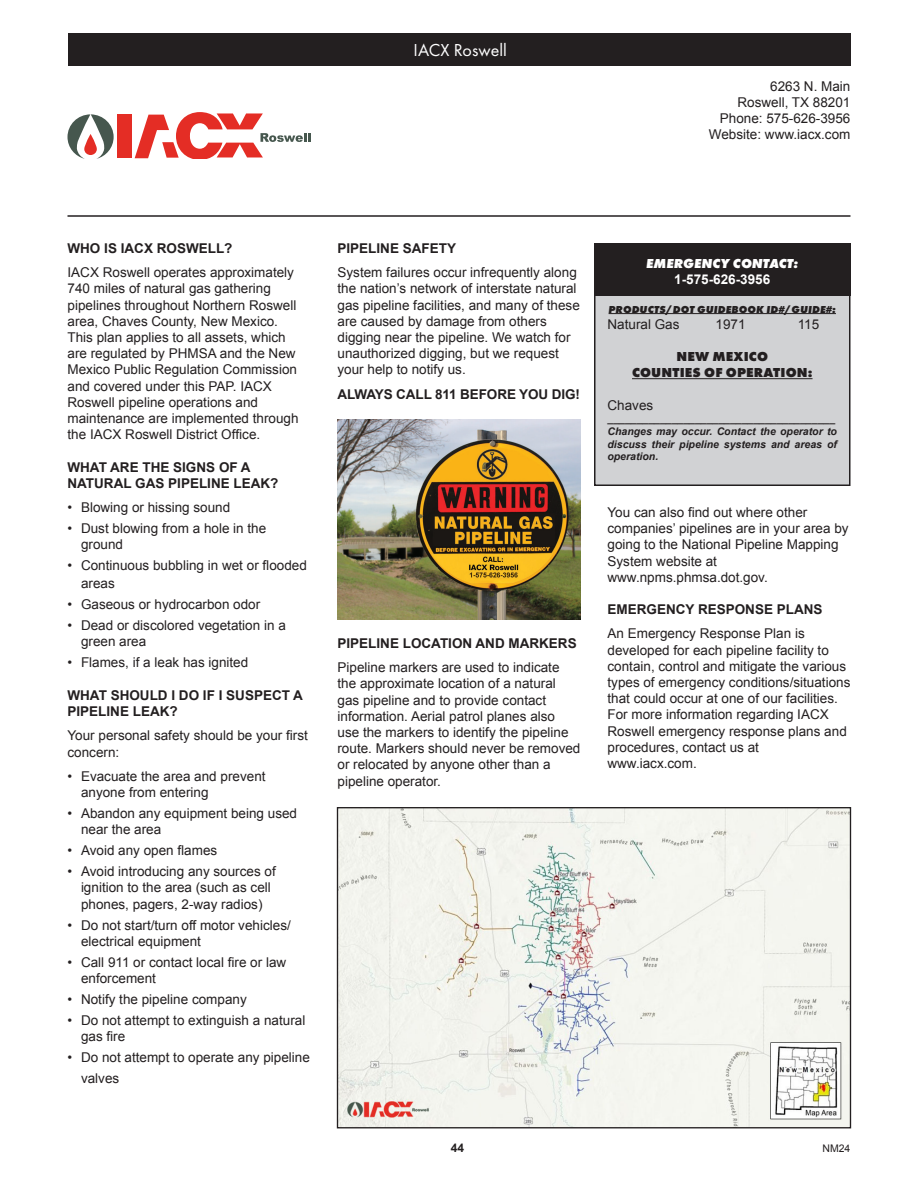
<style>
.page{position:relative;width:918px;height:1188px;background:#fff}
.page>*{position:absolute;margin:0;border:0;box-sizing:border-box;transform-origin:0 0}
.t1{font:18px "Futura PT";color:#fff}
.t2{font:13.5px/16.2px "Arial";color:#231f20}
.t3{font:700 13.5px/16.2px "Arial";color:#231f20}
.t4{font:800 13.5px "Futura PT";letter-spacing:.01em;color:#231f20}
.t5{font:italic 800 13.5px "Futura PT";color:#fff}
.t6{font:700 13.5px "Arial";color:#fff}
.t7{font:700 12px "Arial";color:#231f20}
.t8{font:italic 700 10.5px/12.6px "Arial";color:#231f20;text-align:justify}
.t9{font:italic 800 10.5px "Futura PT";letter-spacing:.01em;color:#231f20}
.t10{font:10.5px "Arial";color:#231f20}
</style>
<div class="page">
<hr style="left:68px;top:215px;width:782px;height:2px;background:#231f20">
<div style="left:68px;top:34px;width:783px;height:32px;background:#231f20"></div>
<div style="left:595px;top:244px;width:255px;height:241px;background:#d1d2d4"></div>
<div style="left:594px;top:243px;width:256px;height:243px;border:2px solid #231f20"></div>
<div style="left:594px;top:244px;width:257px;height:52px;background:#231f20"></div>
<hr style="left:609px;top:313px;width:227px;height:1px;background:#231f20">
<hr style="left:632px;top:378px;width:181px;height:1px;background:#231f20">
<img style="left:338px;top:420px;width:242px;height:200px">
<div style="left:117px;top:115px;width:15px;height:43px;background:#e42d25"></div>
<svg style="left:68px;top:114px;width:46px;height:44px"></svg>
<svg style="left:135px;top:112px;width:175px;height:46px"></svg>
<img style="left:339px;top:809px;width:510px;height:317px">
<div style="left:337px;top:807px;width:514px;height:321px;border:1px solid #231f20"></div>
<p class="t1" style="left:414px;top:39px;width:95px">IACX Roswell</p>
<p class="t2" style="left:770px;top:78px;width:82px">6263 N. Main</p>
<p class="t2" style="left:737px;top:94px;width:115px">Roswell, TX 88201</p>
<p class="t2" style="left:720px;top:111px;width:132px">Phone: 575-626-3956</p>
<p class="t2" style="left:709px;top:127px;width:143px">Website: www.iacx.com</p>
<p class="t3" style="left:68px;top:240px;width:167px">WHO IS IACX ROSWELL?</p>
<p class="t2" style="left:68px;top:264px;width:233px">IACX Roswell operates approximately 740 miles of natural gas gathering pipelines throughout Northern Roswell area, Chaves County, New Mexico.<br>This plan applies to all assets, which are regulated by PHMSA and the New Mexico Public Regulation Commission and covered under this PAP. IACX Roswell pipeline operations and maintenance are implemented through the IACX Roswell District Office.</p>
<p class="t3" style="left:68px;top:459px;width:213px">WHAT ARE THE SIGNS OF A<br>NATURAL GAS PIPELINE LEAK?</p>
<p class="t2" style="left:68px;top:499px;width:164px">• Blowing or hissing sound</p>
<p class="t2" style="left:81px;top:520px;width:187px;text-indent:-14px">• Dust blowing from a hole in the ground</p>
<p class="t2" style="left:81px;top:557px;width:227px;line-height:18px;text-indent:-14px">• Continuous bubbling in wet or flooded areas</p>
<p class="t2" style="left:68px;top:597px;width:194px">• Gaseous or hydrocarbon odor</p>
<p class="t2" style="left:81px;top:618px;width:206px;text-indent:-14px">• Dead or discolored vegetation in a green area</p>
<p class="t2" style="left:68px;top:655px;width:182px">• Flames, if a leak has ignited</p>
<p class="t3" style="left:68px;top:687px;width:237px">WHAT SHOULD I DO IF I SUSPECT A<br>PIPELINE LEAK?</p>
<p class="t2" style="left:68px;top:728px;width:242px">Your personal safety should be your first concern:</p>
<p class="t2" style="left:81px;top:768px;width:186px;text-indent:-14px">• Evacuate the area and prevent anyone from entering</p>
<p class="t2" style="left:81px;top:805px;width:218px;text-indent:-14px">• Abandon any equipment being used near the area</p>
<p class="t2" style="left:68px;top:843px;width:151px">• Avoid any open flames</p>
<p class="t2" style="left:81px;top:864px;width:196px;text-indent:-14px">• Avoid introducing any sources of ignition to the area (such as cell phones, pagers, 2-way radios)</p>
<p class="t2" style="left:81px;top:917px;width:211px;text-indent:-14px">• Do not start/turn off motor vehicles/ electrical equipment</p>
<p class="t2" style="left:81px;top:954px;width:207px;text-indent:-14px">• Call 911 or contact local fire or law enforcement</p>
<p class="t2" style="left:68px;top:991px;width:181px">• Notify the pipeline company</p>
<p class="t2" style="left:81px;top:1012px;width:226px;text-indent:-14px">• Do not attempt to extinguish a natural gas fire</p>
<p class="t2" style="left:81px;top:1047px;width:230px;line-height:21px;text-indent:-14px">• Do not attempt to operate any pipeline valves</p>
<p class="t3" style="left:338px;top:240px;width:120px">PIPELINE SAFETY</p>
<p class="t2" style="left:338px;top:264px;width:244px">System failures occur infrequently along the nation’s network of interstate natural gas pipeline facilities, and many of these are caused by damage from others digging near the pipeline. We watch for unauthorized digging, but we request your help to notify us.</p>
<p class="t3" style="left:338px;top:386px;width:244px">ALWAYS CALL 811 BEFORE YOU DIG!</p>
<p class="t3" style="left:338px;top:636px;width:241px">PIPELINE LOCATION AND MARKERS</p>
<p class="t2" style="left:338px;top:660px;width:244px">Pipeline markers are used to indicate the approximate location of a natural gas pipeline and to provide contact information. Aerial patrol planes also<br>use the markers to identify the pipeline route. Markers should never be removed or relocated by anyone other than a pipeline operator.</p>
<p class="t5" style="left:646px;top:254px;width:154px">EMERGENCY CONTACT:</p>
<p class="t6" style="left:674px;top:270px;width:98px">1-575-626-3956</p>
<p class="t9" style="left:609px;top:302px;width:229px">PRODUCTS/DOT GUIDEBOOK ID#/GUIDE#:</p>
<p class="t2" style="left:608px;top:316px;width:74px">Natural Gas</p>
<p class="t2" style="left:716px;top:316px;width:32px">1971</p>
<p class="t2" style="left:798px;top:316px;width:23px">115</p>
<p class="t4" style="left:676px;top:348px;width:93px">NEW MEXICO</p>
<p class="t4" style="left:632px;top:364px;width:182px">COUNTIES OF OPERATION:</p>
<p class="t2" style="left:608px;top:397px;width:47px">Chaves</p>
<p class="t8" style="left:608px;top:413px;width:229px">_______________________________________</p>
<p class="t8" style="left:608px;top:425px;width:231px">Changes may occur. Contact the operator to discuss their pipeline systems and areas of operation.</p>
<p class="t2" style="left:608px;top:504px;width:243px">You can also find out where other companies’ pipelines are in your area by going to the National Pipeline Mapping<br>System website at www.npms.phmsa.dot.gov.</p>
<p class="t3" style="left:608px;top:602px;width:217px">EMERGENCY RESPONSE PLANS</p>
<p class="t2" style="left:608px;top:626px;width:240px">An Emergency Response Plan is developed for each pipeline facility to contain, control and mitigate the various</p>
<p class="t2" style="left:608px;top:674px;width:244px">types of emergency conditions/situations that could occur at one of our facilities.<br>For more information regarding IACX Roswell emergency response plans and procedures, contact us at www.iacx.com.</p>
<p class="t7" style="left:451px;top:1140px;width:15px">44</p>
<p class="t10" style="left:822px;top:1141px;width:30px">NM24</p>
</div>
